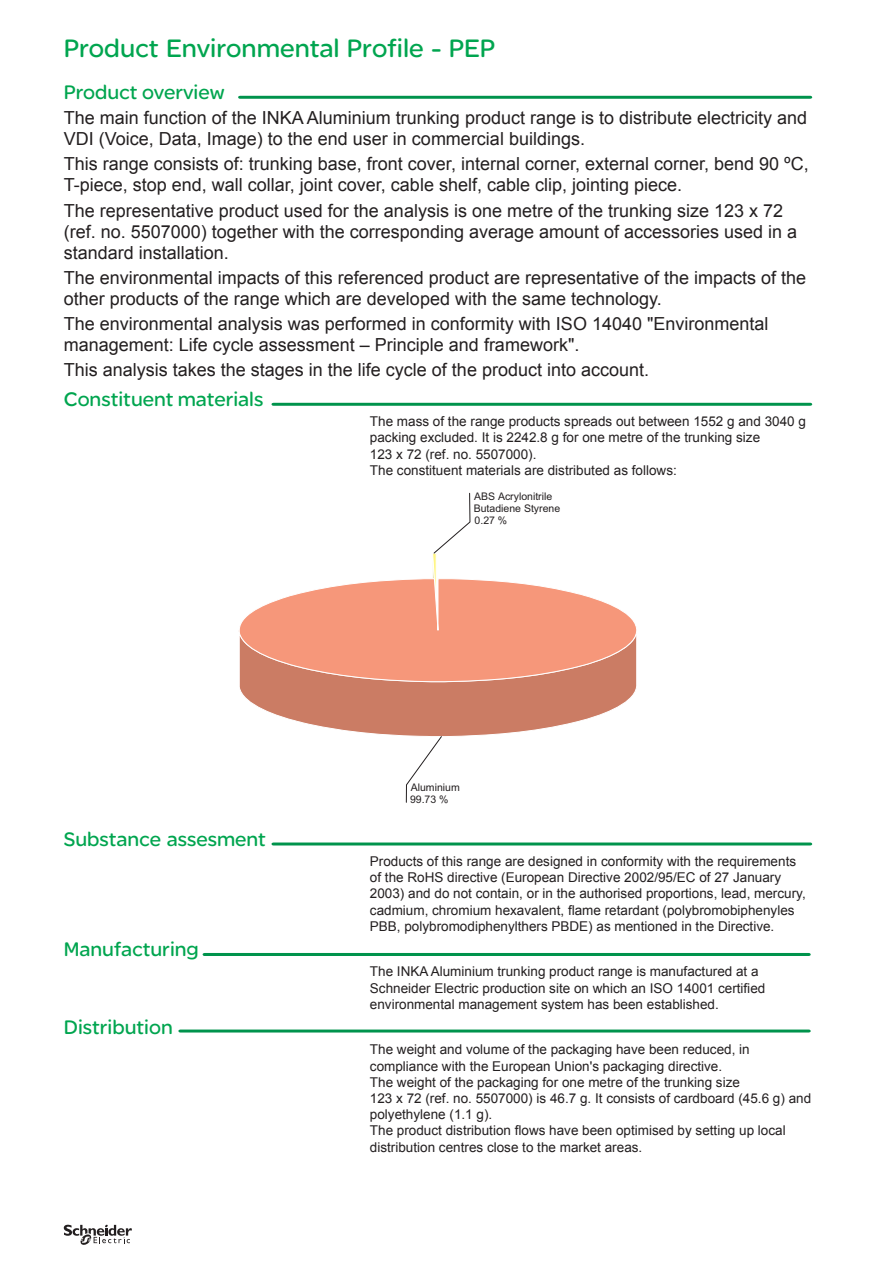
<style>
.page{position:relative;width:893px;height:1263px;background:#fff}
.page>*{position:absolute;margin:0;border:0;box-sizing:border-box;transform-origin:0 0}
.t1{font:27px "SE Optimist";color:#00a54f}
.t2{font:21px "SE Optimist";color:#00a54f}
.t3{font:18px/21px "Arial";color:#231f20}
.t4{font:13.5px/16.2px "Arial";color:#231f20}
.t5{font:10.5px/11.9px "Arial";color:#231f20}
</style>
<div class="page">
<svg style="left:64px;top:1225px;width:68px;height:20px"></svg>
<svg style="left:238px;top:96px;width:574px;height:3px;background:#149b5a"></svg>
<svg style="left:271px;top:403px;width:541px;height:3px;background:#149b5a"></svg>
<svg style="left:239px;top:493px;width:398px;height:309px"></svg>
<svg style="left:271px;top:842px;width:541px;height:3px;background:#2ca56b"></svg>
<hr style="left:203px;top:953px;width:608px;height:3px;background:#00934c">
<svg style="left:178px;top:1029px;width:633px;height:3px;background:#2fa66c"></svg>
<h1 class="t1" style="left:64px;top:33px;width:433px">Product Environmental Profile - PEP</h1>
<h2 class="t2" style="left:64px;top:80px;width:162px">Product overview</h2>
<h3 class="t3" style="left:64px;top:107px;width:745px">The main function of the INKA Aluminium trunking product range is to distribute electricity and<br>VDI (Voice, Data, Image) to the end user in commercial buildings.</h3>
<h3 class="t3" style="left:64px;top:154px;width:746px">This range consists of: trunking base, front cover, internal corner, external corner, bend 90 ºC,<br>T-piece, stop end, wall collar, joint cover, cable shelf, cable clip, jointing piece.</h3>
<h3 class="t3" style="left:64px;top:200px;width:735px">The representative product used for the analysis is one metre of the trunking size 123 x 72 (ref. no. 5507000) together with the corresponding average amount of accessories used in a standard installation.</h3>
<h3 class="t3" style="left:64px;top:267px;width:744px">The environmental impacts of this referenced product are representative of the impacts of the other products of the range which are developed with the same technology.</h3>
<h3 class="t3" style="left:64px;top:313px;width:706px">The environmental analysis was performed in conformity with ISO 14040 "Environmental management: Life cycle assessment – Principle and framework".</h3>
<h3 class="t3" style="left:64px;top:360px;width:587px">This analysis takes the stages in the life cycle of the product into account.</h3>
<h2 class="t2" style="left:64px;top:387px;width:201px">Constituent materials</h2>
<p class="t4" style="left:370px;top:413px;width:438px">The mass of the range products spreads out between 1552 g and 3040 g packing excluded. It is 2242.8 g for one metre of the trunking size<br>123 x 72 (ref. no. 5507000).<br>The constituent materials are distributed as follows:</p>
<p class="t5" style="left:474px;top:490px;width:88px">ABS Acrylonitrile<br>Butadiene Styrene<br>0.27 %</p>
<h2 class="t2" style="left:64px;top:827px;width:204px">Substance assesment</h2>
<h2 class="t2" style="left:64px;top:937px;width:137px">Manufacturing</h2>
<h2 class="t2" style="left:64px;top:1015px;width:111px">Distribution</h2>
<p class="t5" style="left:410px;top:782px;width:51px">Aluminium<br>99.73 %</p>
<p class="t4" style="left:370px;top:853px;width:437px">Products of this range are designed in conformity with the requirements of the RoHS directive (European Directive 2002/95/EC of 27 January 2003) and do not contain, or in the authorised proportions, lead, mercury, cadmium, chromium hexavalent, flame retardant (polybromobiphenyles PBB, polybromodiphenylthers PBDE) as mentioned in the Directive.</p>
<p class="t4" style="left:370px;top:964px;width:397px">The INKA Aluminium trunking product range is manufactured at a<br>Schneider Electric production site on which an ISO 14001 certified environmental management system has been established.</p>
<p class="t4" style="left:370px;top:1042px;width:443px">The weight and volume of the packaging have been reduced, in compliance with the European Union's packaging directive.<br>The weight of the packaging for one metre of the trunking size<br>123 x 72 (ref. no. 5507000) is 46.7 g. It consists of cardboard (45.6 g) and polyethylene (1.1 g).<br>The product distribution flows have been optimised by setting up local distribution centres close to the market areas.</p>
</div>
